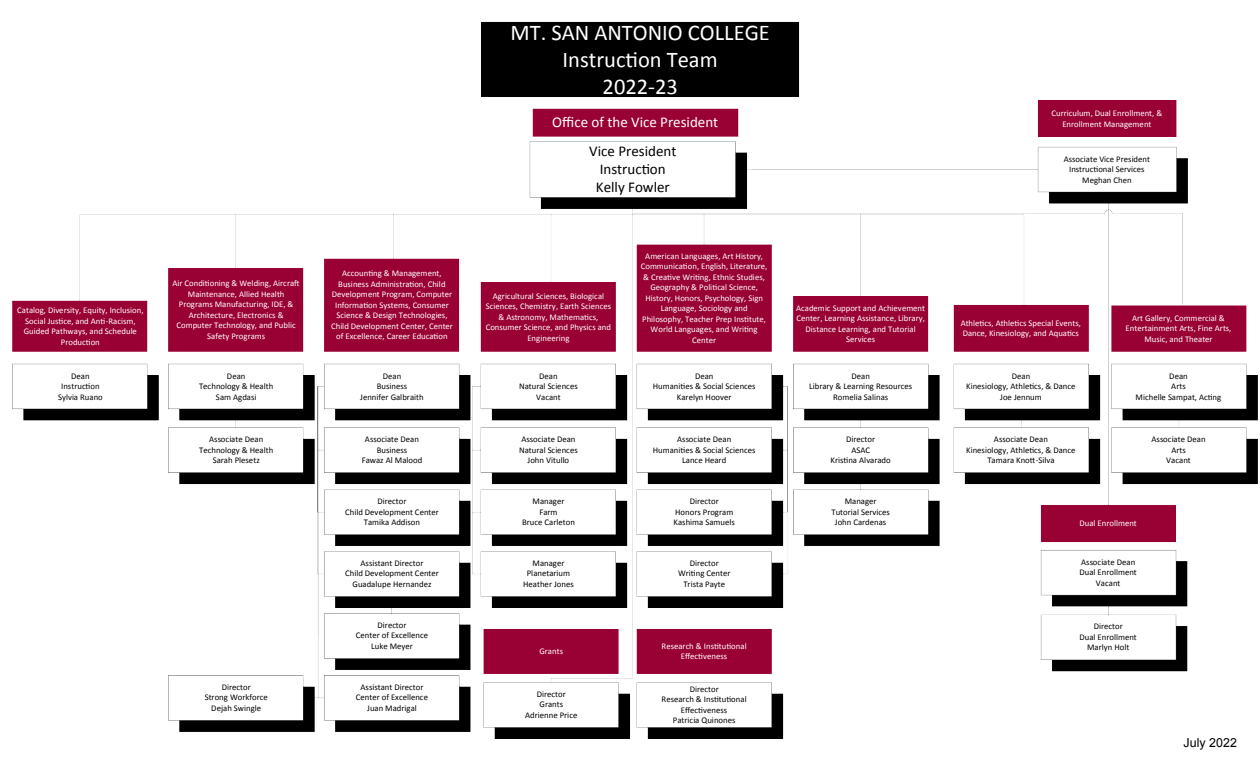
<style>
.page{position:relative;width:1260px;height:765px;background:#fff}
.page>*{position:absolute;margin:0;border:0;box-sizing:border-box;transform-origin:0 0}
.t1{font:22.5px/27px "Calibri";color:#fff;text-align:center}
.t2{font:15px/18px "Calibri";color:#000;text-align:center}
.t3{font:15px "Calibri";color:#fff}
.t4{font:12.5px "Arial";color:#000}
.t5{font:8.75px/10.5px "Calibri";color:#fff;text-align:center}
.t6{font:8.75px/10.5px "Calibri";color:#000;text-align:center}
</style>
<div class="page">
<img style="left:12px;top:22px;width:1246px;height:717px">
<h3 class="t5" style="left:17px;top:305px;width:128px">Catalog, Diversity, Equity, Inclusion,<br>Social Justice, and Anti-Racism,<br>Guided Pathways, and Schedule<br>Production</h3>
<p class="t6" style="left:58px;top:370px;width:46px">Dean<br>Instruction<br>Sylvia Ruano</p>
<h3 class="t5" style="left:172px;top:278px;width:129px">Air Conditioning &amp; Welding, Aircraft<br>Maintenance, Allied Health<br>Programs Manufacturing, IDE, &amp;<br>Architecture, Electronics &amp;<br>Computer Technology, and Public<br>Safety Programs</h3>
<p class="t6" style="left:199px;top:370px;width:76px">Dean<br>Technology &amp; Health<br>Sam Agdasi</p>
<p class="t6" style="left:199px;top:434px;width:76px">Associate Dean<br>Technology &amp; Health<br>Sarah Plesetz</p>
<p class="t6" style="left:205px;top:681px;width:65px">Director<br>Strong Workforce<br>Dejah Swingle</p>
<h3 class="t5" style="left:331px;top:268px;width:123px">Accounting &amp; Management,<br>Business Administration, Child<br>Development Program, Computer<br>Information Systems, Consumer<br>Science &amp; Design Technologies,<br>Child Development Center, Center of Excellence, Career Education</h3>
<p class="t6" style="left:360px;top:370px;width:65px">Dean<br>Business<br>Jennifer Galbraith</p>
<p class="t6" style="left:362px;top:434px;width:62px">Associate Dean<br>Business<br>Fawaz Al Malood</p>
<p class="t6" style="left:345px;top:496px;width:95px">Director<br>Child Development Center<br>Tamika Addison</p>
<p class="t6" style="left:345px;top:558px;width:95px">Assistant Director<br>Child Development Center<br>Guadalupe Hernandez</p>
<p class="t6" style="left:356px;top:619px;width:74px">Director<br>Center of Excellence<br>Luke Meyer</p>
<p class="t6" style="left:356px;top:681px;width:74px">Assistant Director<br>Center of Excellence<br>Juan Madrigal</p>
<h1 class="t1" style="left:511px;top:18px;width:261px">MT. SAN ANTONIO COLLEGE<br>Instruction Team<br>2022-23</h1>
<h2 class="t3" style="left:552px;top:112px;width:168px">Office of the Vice President</h2>
<p class="t2" style="left:589px;top:142px;width:89px">Vice President<br>Instruction<br>Kelly Fowler</p>
<h3 class="t5" style="left:486px;top:290px;width:127px">Agricultural Sciences, Biological<br>Sciences, Chemistry, Earth Sciences &amp; Astronomy, Mathematics,<br>Consumer Science, and Physics and<br>Engineering</h3>
<p class="t6" style="left:519px;top:370px;width:60px">Dean<br>Natural Sciences<br>Vacant</p>
<p class="t6" style="left:519px;top:434px;width:60px">Associate Dean<br>Natural Sciences<br>John Vitullo</p>
<p class="t6" style="left:522px;top:496px;width:54px">Manager<br>Farm<br>Bruce Carleton</p>
<p class="t6" style="left:523px;top:558px;width:52px">Manager<br>Planetarium<br>Heather Jones</p>
<h3 class="t5" style="left:539px;top:645px;width:25px">Grants</h3>
<p class="t6" style="left:525px;top:688px;width:54px">Director<br>Grants<br>Adrienne Price</p>
<h3 class="t5" style="left:641px;top:251px;width:128px">American Languages, Art History,<br>Communication, English, Literature, &amp; Creative Writing, Ethnic Studies,<br>Geography &amp; Political Science,<br>History, Honors, Psychology, Sign<br>Language, Sociology and<br>Philosophy, Teacher Prep Institute,<br>World Languages, and Writing<br>Center</h3>
<p class="t6" style="left:653px;top:370px;width:104px">Dean<br>Humanities &amp; Social Sciences<br>Karelyn Hoover</p>
<p class="t6" style="left:653px;top:434px;width:104px">Associate Dean<br>Humanities &amp; Social Sciences<br>Lance Heard</p>
<p class="t6" style="left:674px;top:496px;width:63px">Director<br>Honors Program<br>Kashima Samuels</p>
<p class="t6" style="left:678px;top:558px;width:54px">Director<br>Writing Center<br>Trista Payte</p>
<h3 class="t5" style="left:662px;top:640px;width:87px">Research &amp; Institutional<br>Effectiveness</h3>
<p class="t6" style="left:662px;top:683px;width:87px">Director<br>Research &amp; Institutional<br>Effectiveness<br>Patricia Quinones</p>
<h3 class="t5" style="left:796px;top:302px;width:131px">Academic Support and Achievement<br>Center, Learning Assistance, Library,<br>Distance Learning, and Tutorial<br>Services</h3>
<p class="t6" style="left:809px;top:370px;width:105px">Dean<br>Library &amp; Learning Resources<br>Romelia Salinas</p>
<p class="t6" style="left:831px;top:434px;width:62px">Director<br>ASAC<br>Kristina Alvarado</p>
<p class="t6" style="left:831px;top:496px;width:60px">Manager<br>Tutorial Services<br>John Cardenas</p>
<h3 class="t5" style="left:1051px;top:108px;width:112px">Curriculum, Dual Enrollment, &amp;<br>Enrollment Management</h3>
<p class="t6" style="left:1064px;top:154px;width:88px">Associate Vice President<br>Instructional Services<br>Meghan Chen</p>
<h3 class="t5" style="left:961px;top:317px;width:122px;text-align:left">Athletics, Athletics Special Events,<br>Dance, Kinesiology, and Aquatics</h3>
<p class="t6" style="left:966px;top:370px;width:111px">Dean<br>Kinesiology, Athletics, &amp; Dance<br>Joe Jennum</p>
<p class="t6" style="left:966px;top:434px;width:111px">Associate Dean<br>Kinesiology, Athletics, &amp; Dance<br>Tamara Knott-Silva</p>
<h3 class="t5" style="left:1126px;top:312px;width:107px">Art Gallery, Commercial &amp;<br>Entertainment Arts, Fine Arts,<br>Music, and Theater</h3>
<p class="t6" style="left:1136px;top:370px;width:87px">Dean<br>Arts<br>Michelle Sampat, Acting</p>
<p class="t6" style="left:1151px;top:434px;width:56px">Associate Dean<br>Arts<br>Vacant</p>
<h3 class="t5" style="left:1079px;top:518px;width:59px">Dual Enrollment</h3>
<p class="t6" style="left:1079px;top:556px;width:59px">Associate Dean<br>Dual Enrollment<br>Vacant</p>
<p class="t6" style="left:1079px;top:621px;width:59px">Director<br>Dual Enrollment<br>Marlyn Holt</p>
<h3 class="t4" style="left:1184px;top:735px;width:55px">July 2022</h3>
</div>
